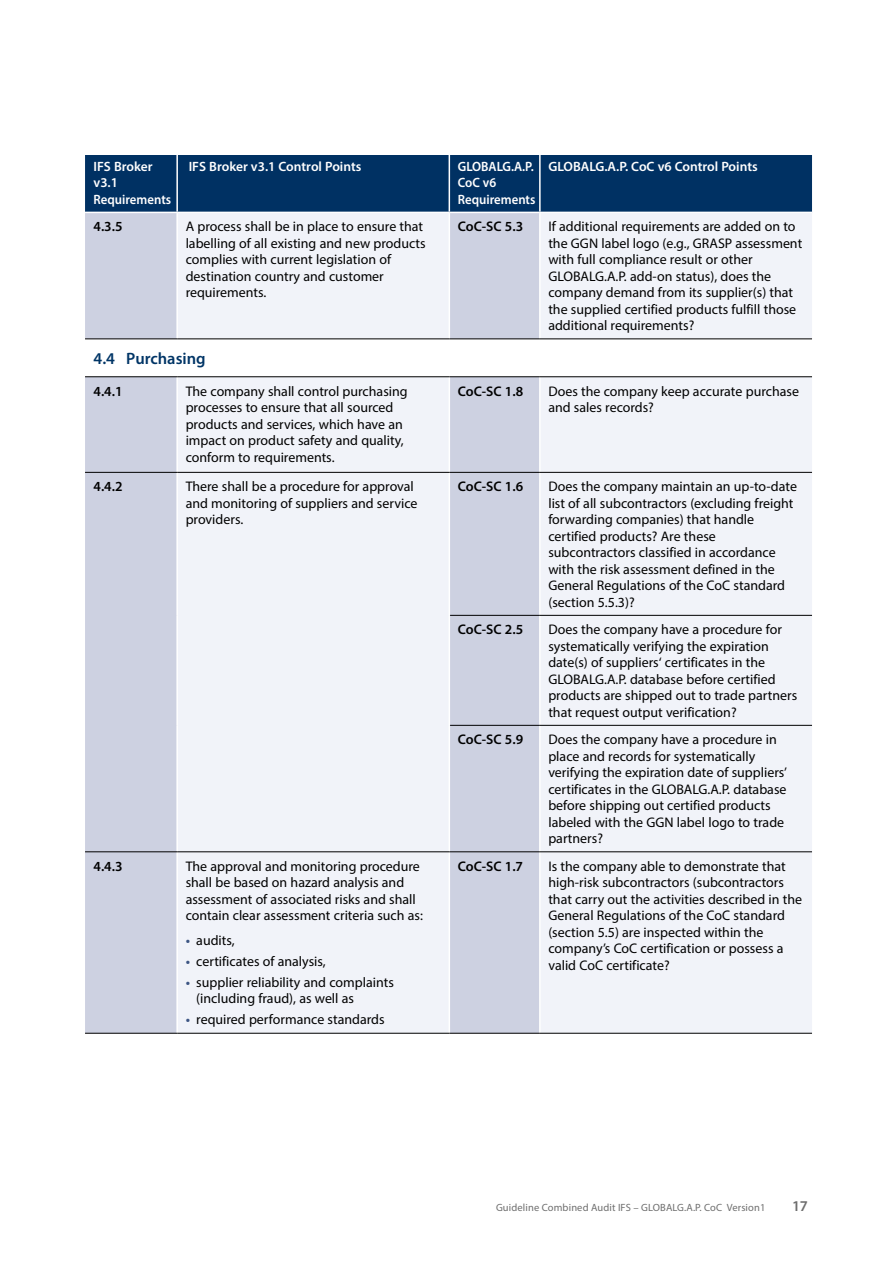
<style>
.page{position:relative;width:893px;height:1263px;background:#fff}
.page>*{position:absolute;margin:0;border:0;box-sizing:border-box;transform-origin:0 0}
.t1{font:600 16.5px "Myriad Pro";color:#003566}
.t2{font:600 15px "Myriad Pro";color:#6e6e6e}
.t3{font:13.95px/16.5px "Myriad Pro";color:#000}
.t4{font:600 13.95px "Myriad Pro";color:#000}
.t5{font:600 13.5px/16.5px "Myriad Pro";color:#fff}
.t6{font:600 13.5px/16.5px "Myriad Pro";color:#fff;scale:.95 1}
.t7{font:10.5px "Myriad Pro";letter-spacing:.01em;color:#6e6e6e}
.s1{font-weight:600;color:#3c5583}
</style>
<div class="page">
<div style="left:85px;top:155px;width:727px;height:57px;background:#003163"></div>
<div style="left:85px;top:213px;width:91px;height:820px;background:#cdd1e1"></div>
<svg style="left:178px;top:213px;width:634px;height:820px;fill:#f1f3f9"></svg>
<hr style="left:449px;top:213px;width:1px;height:126px;background:#fff">
<hr style="left:539px;top:213px;width:2px;height:126px;background:#fff">
<hr style="left:449px;top:377px;width:1px;height:95px;background:#fff">
<hr style="left:539px;top:377px;width:2px;height:95px;background:#fff">
<hr style="left:449px;top:473px;width:1px;height:142px;background:#fff">
<hr style="left:539px;top:473px;width:2px;height:142px;background:#fff">
<hr style="left:449px;top:615px;width:1px;height:110px;background:#fff">
<hr style="left:539px;top:615px;width:2px;height:110px;background:#fff">
<hr style="left:449px;top:725px;width:1px;height:126px;background:#fff">
<hr style="left:539px;top:725px;width:2px;height:126px;background:#fff">
<hr style="left:449px;top:852px;width:1px;height:181px;background:#fff">
<hr style="left:539px;top:852px;width:2px;height:181px;background:#fff">
<hr style="left:176px;top:152px;width:2px;height:60px;background:#fff">
<hr style="left:449px;top:152px;width:1px;height:60px;background:#fff">
<hr style="left:539px;top:152px;width:2px;height:60px;background:#fff">
<hr style="left:85px;top:339px;width:92px;height:1px;background:#000">
<hr style="left:177px;top:339px;width:272px;height:1px;background:#000">
<hr style="left:449px;top:339px;width:91px;height:1px;background:#000">
<hr style="left:540px;top:339px;width:272px;height:1px;background:#000">
<hr style="left:85px;top:376px;width:92px;height:1px;background:#000">
<hr style="left:177px;top:376px;width:272px;height:1px;background:#000">
<hr style="left:449px;top:376px;width:91px;height:1px;background:#000">
<hr style="left:540px;top:376px;width:272px;height:1px;background:#000">
<hr style="left:85px;top:472px;width:92px;height:1px;background:#000">
<hr style="left:177px;top:472px;width:272px;height:1px;background:#000">
<hr style="left:449px;top:472px;width:91px;height:1px;background:#000">
<hr style="left:540px;top:472px;width:272px;height:1px;background:#000">
<hr style="left:450px;top:615px;width:90px;height:1px;background:#000">
<hr style="left:540px;top:615px;width:272px;height:1px;background:#000">
<hr style="left:450px;top:725px;width:90px;height:1px;background:#000">
<hr style="left:540px;top:725px;width:272px;height:1px;background:#000">
<hr style="left:85px;top:851px;width:92px;height:1px;background:#000">
<hr style="left:177px;top:851px;width:272px;height:1px;background:#000">
<hr style="left:449px;top:851px;width:91px;height:1px;background:#000">
<hr style="left:540px;top:851px;width:272px;height:1px;background:#000">
<hr style="left:85px;top:1033px;width:92px;height:1px;background:#000">
<hr style="left:177px;top:1033px;width:272px;height:1px;background:#000">
<hr style="left:449px;top:1033px;width:91px;height:1px;background:#000">
<hr style="left:540px;top:1033px;width:272px;height:1px;background:#000">
<p class="t5" style="left:94px;top:158px;width:79px">IFS Broker v3.1<br>Requirements</p>
<p class="t5" style="left:189px;top:158px;width:174px">IFS Broker v3.1 Control Points</p>
<p class="t6" style="left:458px;top:158px;width:83px">GLOBALG.A.P.<br>CoC v6<br>Requirements</p>
<p class="t5" style="left:548px;top:158px;width:211px">GLOBALG.A.P. CoC v6 Control Points</p>
<p class="t4" style="left:94px;top:218px;width:31px">4.3.5</p>
<p class="t3" style="left:186px;top:218px;width:241px">A process shall be in place to ensure that labelling of all existing and new products complies with current legislation of destination country and customer requirements.</p>
<p class="t4" style="left:458px;top:218px;width:67px">CoC-SC 5.3</p>
<p class="t3" style="left:548px;top:218px;width:255px">If additional requirements are added on to the GGN label logo (e.g., GRASP assessment with full compliance result or other GLOBALG.A.P. add-on status), does the company demand from its supplier(s) that the supplied certified products fulfill those additional requirements?</p>
<p class="t1" style="left:94px;top:348px;width:114px">4.4 Purchasing</p>
<p class="t4" style="left:94px;top:382px;width:31px">4.4.1</p>
<p class="t3" style="left:186px;top:383px;width:223px">The company shall control purchasing processes to ensure that all sourced products and services, which have an impact on product safety and quality, conform to requirements.</p>
<p class="t4" style="left:458px;top:382px;width:67px">CoC-SC 1.8</p>
<p class="t3" style="left:548px;top:383px;width:252px">Does the company keep accurate purchase and sales records?</p>
<p class="t4" style="left:94px;top:478px;width:31px">4.4.2</p>
<p class="t3" style="left:186px;top:478px;width:233px">There shall be a procedure for approval and monitoring of suppliers and service providers.</p>
<p class="t4" style="left:458px;top:478px;width:67px">CoC-SC 1.6</p>
<p class="t3" style="left:548px;top:478px;width:250px">Does the company maintain an up-to-date list of all subcontractors (excluding freight forwarding companies) that handle certified products? Are these subcontractors classified in accordance with the risk assessment defined in the General Regulations of the CoC standard (section 5.5.3)?</p>
<p class="t4" style="left:458px;top:621px;width:67px">CoC-SC 2.5</p>
<p class="t3" style="left:548px;top:621px;width:250px">Does the company have a procedure for systematically verifying the expiration date(s) of suppliers‘ certificates in the GLOBALG.A.P. database before certified products are shipped out to trade partners that request output verification?</p>
<p class="t4" style="left:458px;top:731px;width:67px">CoC-SC 5.9</p>
<p class="t3" style="left:548px;top:731px;width:240px">Does the company have a procedure in place and records for systematically verifying the expiration date of suppliers’ certificates in the GLOBALG.A.P. database before shipping out certified products labeled with the GGN label logo to trade partners?</p>
<p class="t4" style="left:94px;top:857px;width:31px">4.4.3</p>
<p class="t3" style="left:186px;top:858px;width:239px">The approval and monitoring procedure shall be based on hazard analysis and assessment of associated risks and shall contain clear assessment criteria such as:</p>
<p class="t3" style="left:186px;top:932px;width:51px"><span class="s1">•</span> audits,</p>
<p class="t3" style="left:186px;top:953px;width:142px"><span class="s1">•</span> certificates of analysis,</p>
<p class="t3" style="left:196px;top:974px;width:199px;text-indent:-11px"><span class="s1">•</span> supplier reliability and complaints (including fraud), as well as</p>
<p class="t3" style="left:186px;top:1011px;width:200px"><span class="s1">•</span> required performance standards</p>
<p class="t4" style="left:458px;top:857px;width:67px">CoC-SC 1.7</p>
<p class="t3" style="left:548px;top:858px;width:255px">Is the company able to demonstrate that high-risk subcontractors (subcontractors that carry out the activities described in the General Regulations of the CoC standard (section 5.5) are inspected within the company’s CoC certification or possess a valid CoC certificate?</p>
<p class="t7" style="left:496px;top:1201px;width:271px">Guideline Combined Audit IFS – GLOBALG.A.P. CoC Version1</p>
<p class="t2" style="left:792px;top:1197px;width:17px">17</p>
</div>
